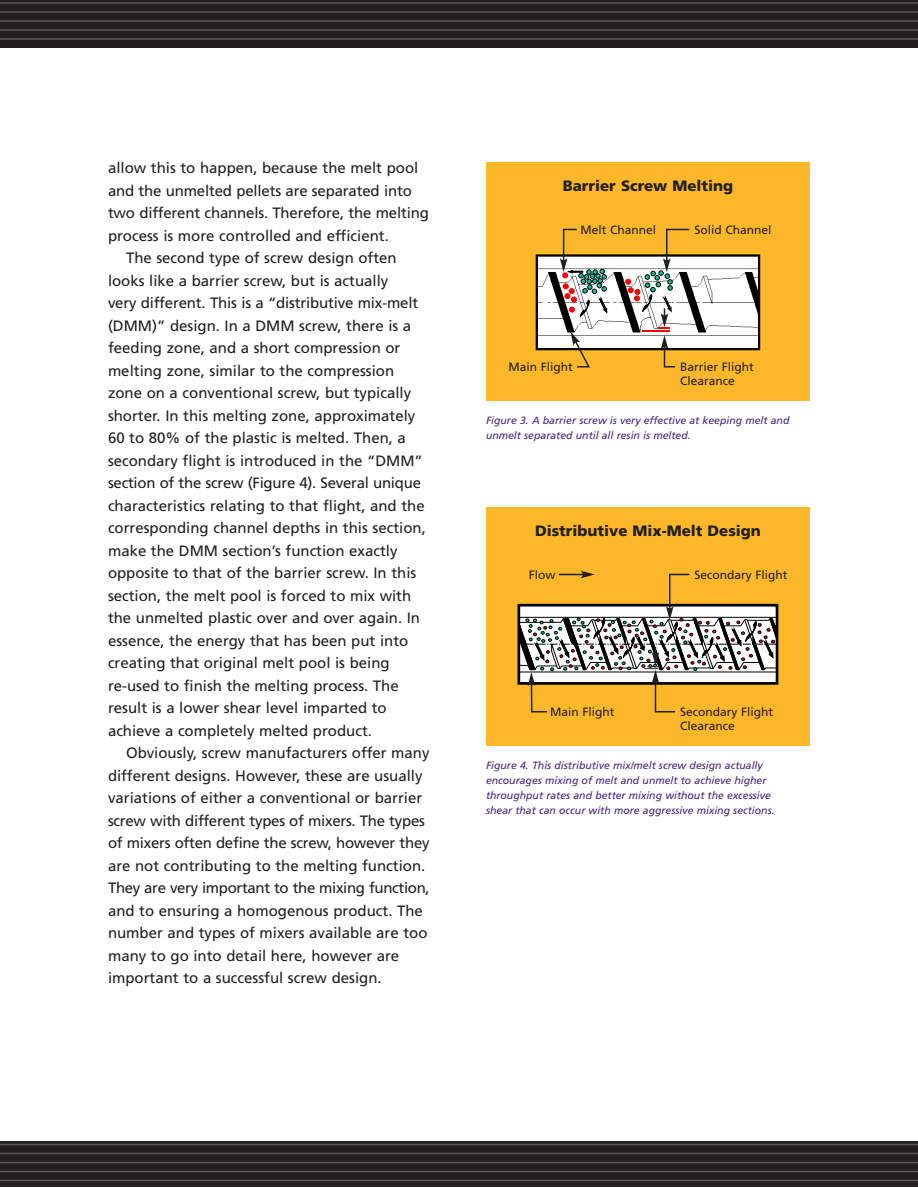
<style>
.page{position:relative;width:918px;height:1188px;background:#fff}
.page>*{position:absolute;margin:0;border:0;box-sizing:border-box;transform-origin:0 0}
.t1{font:15px "Frutiger";color:#231f20}
.t2{font:900 15px "Frutiger";color:#231f20}
.t3{font:15px "Frutiger";letter-spacing:-.02em;color:#231f20}
.t4{font:12px/13.5px "Frutiger";color:#231f20}
.t5{font:italic 10.5px/15px "Frutiger";color:#432480}
</style>
<div class="page">
<div style="left:0;top:0;width:918px;height:47px;background:#231f20"></div>
<hr style="left:0;top:2px;width:918px;height:2px;background:#57585a">
<hr style="left:0;top:11px;width:918px;height:2px;background:#57585a">
<hr style="left:0;top:20px;width:918px;height:2px;background:#57585a">
<hr style="left:0;top:29px;width:918px;height:2px;background:#57585a">
<hr style="left:0;top:38px;width:918px;height:2px;background:#57585a">
<div style="left:0;top:1142px;width:918px;height:45px;background:linear-gradient(to right,#262223,#262223)"></div>
<hr style="left:0;top:1144px;width:918px;height:1px;background:#57585a">
<hr style="left:0;top:1153px;width:918px;height:1px;background:#57585a">
<hr style="left:0;top:1162px;width:918px;height:1px;background:#57585a">
<hr style="left:0;top:1171px;width:918px;height:1px;background:#57585a">
<hr style="left:0;top:1180px;width:918px;height:1px;background:#57585a">
<div style="left:486px;top:162px;width:324px;height:238px;background:#fcb828"></div>
<div style="left:486px;top:507px;width:324px;height:239px;background:#fcb828"></div>
<svg style="left:518px;top:228px;width:258px;height:485px"></svg>
<p class="t1" style="left:108px;top:162px;width:312px">allow this to happen, because the melt pool</p>
<p class="t1" style="left:108px;top:184px;width:305px">and the unmelted pellets are separated into</p>
<p class="t1" style="left:108px;top:207px;width:322px">two different channels. Therefore, the melting</p>
<p class="t1" style="left:108px;top:230px;width:282px">process is more controlled and efficient.</p>
<p class="t1" style="left:126px;top:252px;width:272px">The second type of screw design often</p>
<p class="t1" style="left:108px;top:274px;width:282px">looks like a barrier screw, but is actually</p>
<p class="t1" style="left:108px;top:297px;width:312px">very different. This is a “distributive mix-melt</p>
<p class="t1" style="left:108px;top:320px;width:305px">(DMM)” design. In a DMM screw, there is a</p>
<p class="t1" style="left:108px;top:342px;width:294px">feeding zone, and a short compression or</p>
<p class="t1" style="left:108px;top:364px;width:288px">melting zone, similar to the compression</p>
<p class="t1" style="left:108px;top:387px;width:305px">zone on a conventional screw, but typically</p>
<p class="t1" style="left:108px;top:410px;width:309px">shorter. In this melting zone, approximately</p>
<p class="t1" style="left:108px;top:432px;width:299px">60 to 80% of the plastic is melted. Then, a</p>
<p class="t1" style="left:108px;top:454px;width:316px">secondary flight is introduced in the “DMM”</p>
<p class="t1" style="left:108px;top:477px;width:315px">section of the screw (Figure 4). Several unique</p>
<p class="t1" style="left:108px;top:500px;width:318px">characteristics relating to that flight, and the</p>
<p class="t1" style="left:108px;top:522px;width:319px">corresponding channel depths in this section,</p>
<p class="t1" style="left:108px;top:544px;width:291px">make the DMM section’s function exactly</p>
<p class="t1" style="left:108px;top:567px;width:310px">opposite to that of the barrier screw. In this</p>
<p class="t1" style="left:108px;top:590px;width:305px">section, the melt pool is forced to mix with</p>
<p class="t1" style="left:108px;top:612px;width:314px">the unmelted plastic over and over again. In</p>
<p class="t1" style="left:108px;top:634px;width:302px">essence, the energy that has been put into</p>
<p class="t1" style="left:108px;top:657px;width:283px">creating that original melt pool is being</p>
<p class="t1" style="left:108px;top:680px;width:292px">re-used to finish the melting process. The</p>
<p class="t1" style="left:108px;top:702px;width:280px">result is a lower shear level imparted to</p>
<p class="t1" style="left:108px;top:724px;width:266px">achieve a completely melted product.</p>
<p class="t1" style="left:126px;top:747px;width:305px">Obviously, screw manufacturers offer many</p>
<p class="t1" style="left:108px;top:770px;width:316px">different designs. However, these are usually</p>
<p class="t1" style="left:108px;top:792px;width:316px">variations of either a conventional or barrier</p>
<p class="t1" style="left:108px;top:814px;width:318px">screw with different types of mixers. The types</p>
<p class="t1" style="left:108px;top:837px;width:323px">of mixers often define the screw, however they</p>
<p class="t1" style="left:108px;top:860px;width:319px">are not contributing to the melting function.</p>
<p class="t3" style="left:108px;top:882px;width:323px">They are very important to the mixing function,</p>
<p class="t1" style="left:108px;top:904px;width:316px">and to ensuring a homogenous product. The</p>
<p class="t1" style="left:108px;top:927px;width:321px">number and types of mixers available are too</p>
<p class="t1" style="left:108px;top:950px;width:293px">many to go into detail here, however are</p>
<p class="t1" style="left:108px;top:972px;width:275px">important to a successful screw design.</p>
<p class="t2" style="left:563px;top:180px;width:172px">Barrier Screw Melting</p>
<p class="t4" style="left:580px;top:224px;width:77px">Melt Channel</p>
<p class="t4" style="left:694px;top:224px;width:78px">Solid Channel</p>
<p class="t4" style="left:508px;top:361px;width:66px">Main Flight</p>
<p class="t4" style="left:680px;top:361px;width:75px">Barrier Flight<br>Clearance</p>
<p class="t5" style="left:486px;top:413px;width:305px">Figure 3. A barrier screw is very effective at keeping melt and unmelt separated until all resin is melted.</p>
<p class="t2" style="left:535px;top:525px;width:227px">Distributive Mix-Melt Design</p>
<p class="t4" style="left:529px;top:569px;width:28px">Flow</p>
<p class="t4" style="left:694px;top:569px;width:94px">Secondary Flight</p>
<p class="t4" style="left:550px;top:706px;width:66px">Main Flight</p>
<p class="t4" style="left:680px;top:706px;width:94px">Secondary Flight<br>Clearance</p>
<p class="t5" style="left:486px;top:758px;width:290px">Figure 4. This distributive mix/melt screw design actually encourages mixing of melt and unmelt to achieve higher throughput rates and better mixing without the excessive shear that can occur with more aggressive mixing sections.</p>
</div>
